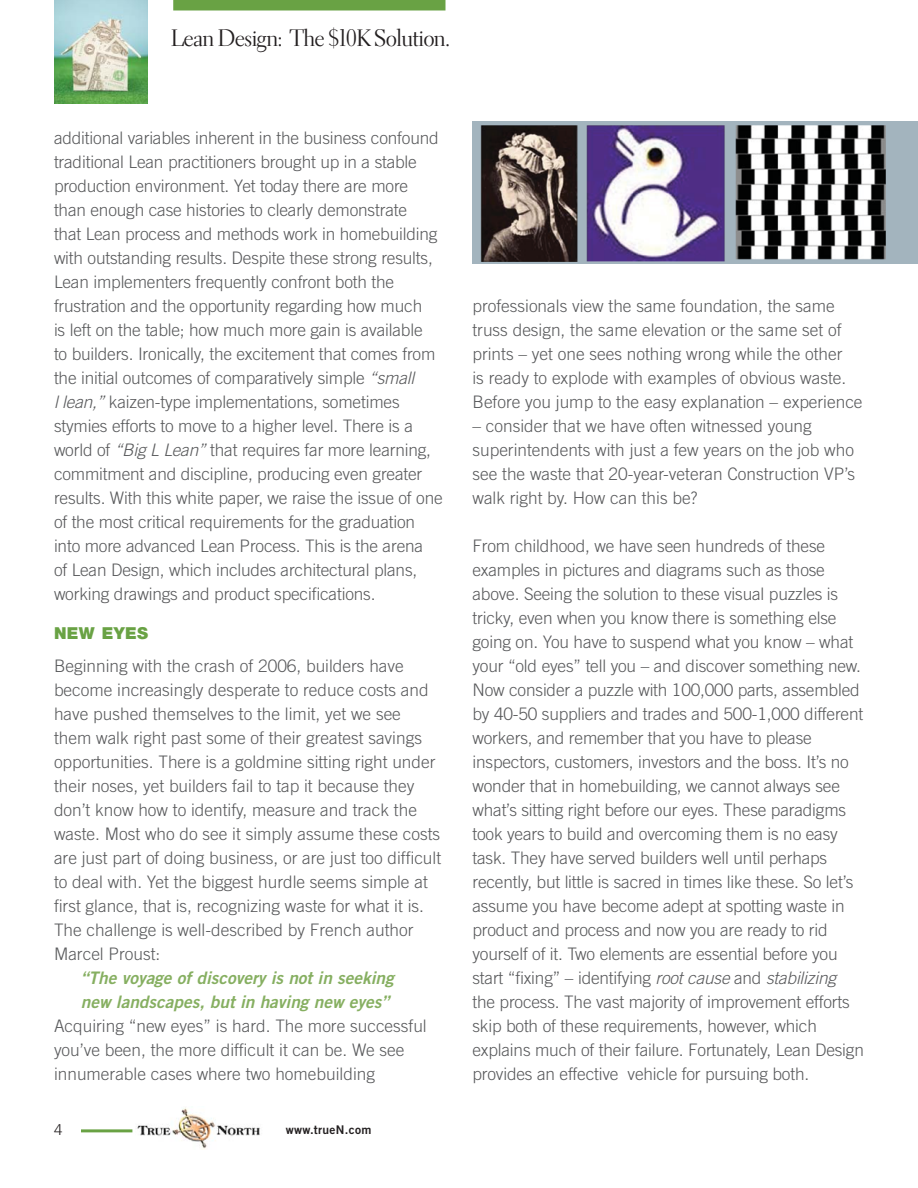
<style>
.page{position:relative;width:918px;height:1188px;background:#fff}
.page>*{position:absolute;margin:0;border:0;box-sizing:border-box;transform-origin:0 0}
.t1{font:24px "Electra LH Display";color:#231f20}
.t2{font:300 17.25px/24px "Trade Gothic";letter-spacing:-.01em;color:#58595b}
.t3{font:italic 17.25px/24px "Trade Gothic Bold Two";color:#86af61}
.t4{font:900 16.5px "Helvetica Neue";letter-spacing:.025em;color:#69a244}
.t5{font:300 15px "Trade Gothic";color:#231f20}
.t6{font:12px "Trade Gothic Bold Two";letter-spacing:.025em;color:#231f20}
.s1{font-style:italic}
</style>
<div class="page">
<img style="left:54px;top:0;width:93px;height:104px">
<hr style="left:81px;top:1129px;width:51px;height:3px;background:#69a244">
<img style="left:137px;top:1107px;width:123px;height:43px">
<div style="left:173px;top:0;width:273px;height:10px;background:#69a244"></div>
<div style="left:472px;top:121px;width:446px;height:143px;background:#a3b4be"></div>
<img style="left:481px;top:126px;width:405px;height:136px">
<h1 class="t1" style="left:171px;top:29px;width:280px">Lean Design: The $10K Solution.</h1>
<p class="t2" style="left:54px;top:127px;width:390px">additional variables inherent in the business confound traditional Lean practitioners brought up in a stable production environment. Yet today there are more than enough case histories to clearly demonstrate<br>that Lean process and methods work in homebuilding with outstanding results. Despite these strong results, Lean implementers frequently confront both the frustration and the opportunity regarding how much<br>is left on the table; how much more gain is available<br>to builders. Ironically, the excitement that comes from the initial outcomes of comparatively simple <span class="s1">“small<br>l lean,”</span> kaizen-type implementations, sometimes stymies efforts to move to a higher level. There is a world of <span class="s1">“Big L Lean”</span> that requires far more learning, commitment and discipline, producing even greater results. With this white paper, we raise the issue of one of the most critical requirements for the graduation into more advanced Lean Process. This is the arena<br>of Lean Design, which includes architectural plans, working drawings and product specifications.</p>
<p class="t4" style="left:54px;top:627px;width:96px">NEW EYES</p>
<p class="t2" style="left:54px;top:655px;width:389px">Beginning with the crash of 2006, builders have become increasingly desperate to reduce costs and have pushed themselves to the limit, yet we see them walk right past some of their greatest savings opportunities. There is a goldmine sitting right under their noses, yet builders fail to tap it because they don’t know how to identify, measure and track the waste. Most who do see it simply assume these costs are just part of doing business, or are just too difficult to deal with. Yet the biggest hurdle seems simple at first glance, that is, recognizing waste for what it is.<br>The challenge is well-described by French author Marcel Proust:</p>
<p class="t3" style="left:81px;top:967px;width:314px">“The voyage of discovery is not in seeking new landscapes, but in having new eyes”</p>
<p class="t2" style="left:54px;top:1015px;width:374px">Acquiring “new eyes” is hard. The more successful you’ve been, the more difficult it can be. We see innumerable cases where two homebuilding</p>
<p class="t5" style="left:54px;top:1124px;width:10px">4</p>
<p class="t6" style="left:286px;top:1125px;width:87px">www.trueN.com</p>
<p class="t2" style="left:473px;top:295px;width:392px">professionals view the same foundation, the same truss design, the same elevation or the same set of prints – yet one sees nothing wrong while the other<br>is ready to explode with examples of obvious waste.<br>Before you jump to the easy explanation – experience</p>
<p class="t2" style="left:473px;top:415px;width:384px">– consider that we have often witnessed young superintendents with just a few years on the job who see the waste that 20-year-veteran Construction VP’s walk right by. How can this be?</p>
<p class="t2" style="left:473px;top:535px;width:393px">From childhood, we have seen hundreds of these examples in pictures and diagrams such as those above. Seeing the solution to these visual puzzles is tricky, even when you know there is something else going on. You have to suspend what you know – what your “old eyes” tell you – and discover something new.<br>Now consider a puzzle with 100,000 parts, assembled by 40-50 suppliers and trades and 500-1,000 different workers, and remember that you have to please inspectors, customers, investors and the boss. It’s no wonder that in homebuilding, we cannot always see what’s sitting right before our eyes. These paradigms took years to build and overcoming them is no easy task. They have served builders well until perhaps recently, but little is sacred in times like these. So let’s assume you have become adept at spotting waste in product and process and now you are ready to rid yourself of it. Two elements are essential before you start “fixing” – identifying <span class="s1">root cause</span> and <span class="s1">stabilizing<br></span>the process. The vast majority of improvement efforts skip both of these requirements, however, which explains much of their failure. Fortunately, Lean Design provides an effective vehicle for pursuing both.</p>
</div>
